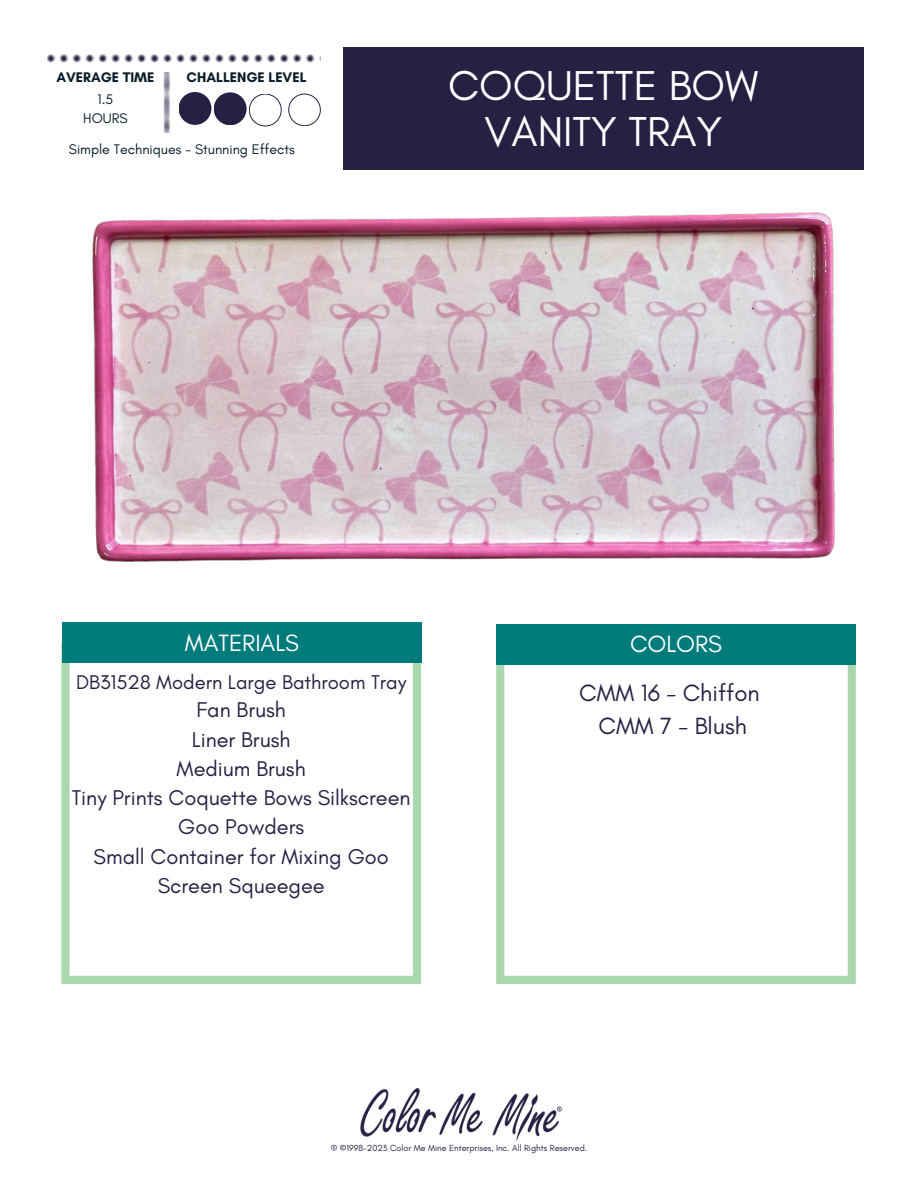
<style>
.page{position:relative;width:918px;height:1188px;background:#fff}
.page>*{position:absolute;margin:0;border:0;box-sizing:border-box;transform-origin:0 0}
.t1{font:42.45px/46px "Glacial Indifference";color:#fff;text-align:center}
.t2{font:24px/32.7px "Glacial Indifference";color:#242143;text-align:center}
.t3{font:24px "Glacial Indifference";color:#fff}
.t4{font:21.75px/29.2px "Glacial Indifference";color:#242143;text-align:center}
.t5{font:20.25px "Glacial Indifference";color:#242143}
.t6{font:14.1px/18.9px "Glacial Indifference";color:#081c27;text-align:center}
.t7{font:700 14.1px "Glacial Indifference";color:#081c27}
.t8{font:9px "Glacial Indifference";color:#242143}
</style>
<div class="page">
<div style="left:343px;top:48px;width:521px;height:122px;background:#242143"></div>
<svg style="left:163px;top:72px;width:17px;height:60px"></svg>
<svg style="left:47px;top:54px;width:273px;height:9px"></svg>
<img style="left:360px;top:1089px;width:202px;height:51px">
<svg style="left:61px;top:642px;width:360px;height:341px"></svg>
<svg style="left:496px;top:665px;width:360px;height:318px"></svg>
<div style="left:62px;top:623px;width:360px;height:40px;background:#007b7c"></div>
<div style="left:496px;top:624px;width:360px;height:41px;background:#007b7c"></div>
<svg style="left:249px;top:94px;width:33px;height:32px"></svg>
<svg style="left:288px;top:94px;width:33px;height:32px"></svg>
<div style="left:179px;top:92px;width:32px;height:33px;background:#242143;border-radius:50%"></div>
<img style="left:92px;top:212px;width:743px;height:350px">
<div style="left:214px;top:92px;width:33px;height:33px;background:#242143;border-radius:50%"></div>
<h1 class="t7" style="left:56px;top:69px;width:100px">AVERAGE TIME</h1>
<p class="t7" style="left:187px;top:69px;width:122px">CHALLENGE LEVEL</p>
<h2 class="t6" style="left:83px;top:89px;width:46px">1.5<br>HOURS</h2>
<h3 class="t6" style="left:69px;top:140px;width:227px">Simple Techniques - Stunning Effects</h3>
<h2 class="t1" style="left:448px;top:62px;width:312px">COQUETTE BOW<br>VANITY TRAY</h2>
<h5 class="t3" style="left:185px;top:628px;width:116px">MATERIALS</h5>
<p class="t5" style="left:76px;top:670px;width:332px">DB31528 Modern Large Bathroom Tray</p>
<p class="t4" style="left:72px;top:695px;width:340px">Fan Brush<br>Liner Brush<br>Medium Brush<br>Tiny Prints Coquette Bows Silkscreen<br>Goo Powders<br>Small Container for Mixing Goo<br>Screen Squeegee</p>
<p class="t3" style="left:630px;top:629px;width:93px">COLORS</p>
<p class="t2" style="left:579px;top:676px;width:182px">CMM 16 - Chiffon<br>CMM 7 - Blush</p>
<h4 class="t8" style="left:331px;top:1142px;width:258px">® ©1998-2023 Color Me Mine Enterprises, Inc. All Rights Reserved.</h4>
</div>
